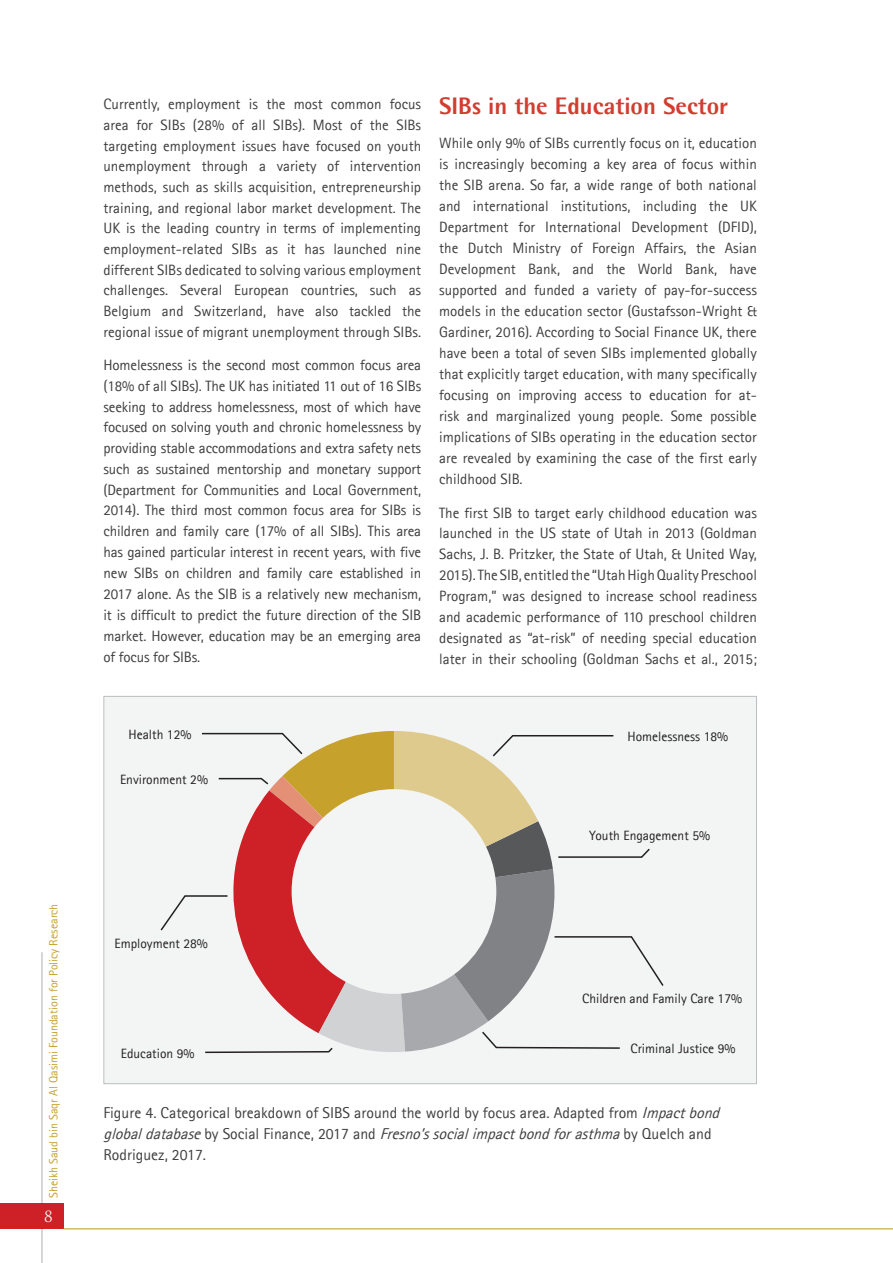
<style>
.page{position:relative;width:893px;height:1263px;background:#fff}
.page>*{position:absolute;margin:0;border:0;box-sizing:border-box;transform-origin:0 0}
.t1{font:800 24px "Agfa Rotis Semisans";color:#d13d31}
.t2{font:15.75px/21px "Agfa Rotis Sans Serif";color:#3e3e3f}
.t3{font:15px/21px "Agfa Rotis Sans Serif";color:#3e3e3f;text-align:justify}
.t4{font:15px "Trajan Pro";color:#fff}
.t5{font:13.5px "Agfa Rotis Sans Serif";color:#231f20}
.t6{font:12px "Agfa Rotis Sans Serif";color:#c6a12c}
.s1{font-style:italic}
</style>
<div class="page">
<hr style="left:41px;top:952px;width:2px;height:311px;background:#bbb5bb">
<div style="left:0;top:1203px;width:63px;height:26px;background:#cd2027"></div>
<hr style="left:63px;top:1228px;width:830px;height:1px;background:#c5a12e">
<div style="left:103px;top:696px;width:654px;height:388px;background:#f3f5f5;border:1px solid #bcbdc0"></div>
<svg style="left:160px;top:731px;width:504px;height:323px"></svg>
<p class="t6" style="left:46px;top:1198px;width:296px;rotate:-90deg">Sheikh Saud bin Saqr Al Qasimi Foundation for Policy Research</p>
<p class="t4" style="left:44px;top:1207px;width:10px">8</p>
<p class="t3" style="left:103px;top:94px;width:319px">Currently, employment is the most common focus area for SIBs (28% of all SIBs). Most of the SIBs targeting employment issues have focused on youth unemployment through a variety of intervention methods, such as skills acquisition, entrepreneurship training, and regional labor market development. The UK is the leading country in terms of implementing employment-related SIBs as it has launched nine different SIBs dedicated to solving various employment challenges. Several European countries, such as Belgium and Switzerland, have also tackled the regional issue of migrant unemployment through SIBs.</p>
<p class="t3" style="left:103px;top:355px;width:319px">Homelessness is the second most common focus area (18% of all SIBs). The UK has initiated 11 out of 16 SIBs seeking to address homelessness, most of which have focused on solving youth and chronic homelessness by providing stable accommodations and extra safety nets such as sustained mentorship and monetary support (Department for Communities and Local Government, 2014). The third most common focus area for SIBs is children and family care (17% of all SIBs). This area has gained particular interest in recent years, with five new SIBs on children and family care established in 2017 alone. As the SIB is a relatively new mechanism, it is difficult to predict the future direction of the SIB market. However, education may be an emerging area of focus for SIBs.</p>
<h1 class="t1" style="left:439px;top:91px;width:290px">SIBs in the Education Sector</h1>
<p class="t3" style="left:439px;top:132px;width:319px">While only 9% of SIBs currently focus on it, education is increasingly becoming a key area of focus within the SIB arena. So far, a wide range of both national and international institutions, including the UK Department for International Development (DFID), the Dutch Ministry of Foreign Affairs, the Asian Development Bank, and the World Bank, have supported and funded a variety of pay-for-success models in the education sector (Gustafsson-Wright &amp; Gardiner, 2016). According to Social Finance UK, there have been a total of seven SIBs implemented globally that explicitly target education, with many specifically focusing on improving access to education for at&shy;risk and marginalized young people. Some possible implications of SIBs operating in the education sector are revealed by examining the case of the first early childhood SIB.</p>
<p class="t3" style="left:439px;top:502px;width:319px">The first SIB to target early childhood education was launched in the US state of Utah in 2013 (Goldman Sachs, J. B. Pritzker, the State of Utah, &amp; United Way, 2015). The SIB, entitled the “Utah High Quality Preschool Program,” was designed to increase school readiness and academic performance of 110 preschool children designated as “at-risk” of needing special education later in their schooling (Goldman Sachs et al., 2015;</p>
<p class="t5" style="left:128px;top:726px;width:64px">Health 12%</p>
<p class="t5" style="left:120px;top:771px;width:89px">Environment 2%</p>
<p class="t5" style="left:627px;top:728px;width:102px">Homelessness 18%</p>
<p class="t5" style="left:589px;top:828px;width:122px">Youth Engagement 5%</p>
<p class="t5" style="left:114px;top:935px;width:95px">Employment 28%</p>
<p class="t5" style="left:582px;top:990px;width:161px">Children and Family Care 17%</p>
<p class="t5" style="left:121px;top:1045px;width:75px">Education 9%</p>
<p class="t5" style="left:630px;top:1041px;width:107px">Criminal Justice 9%</p>
<p class="t2" style="left:103px;top:1102px;width:622px">Figure 4. Categorical breakdown of SIBS around the world by focus area. Adapted from <span class="s1">Impactbond globaldatabase</span>b y S o c i a l F i n a n c e , 2 0 1 7 a n d <span class="s1">Fresno’ssocialimpactbondforasthma</span>b y Q u e l c h a n d<br>Rodriguez, 2017.</p>
</div>
